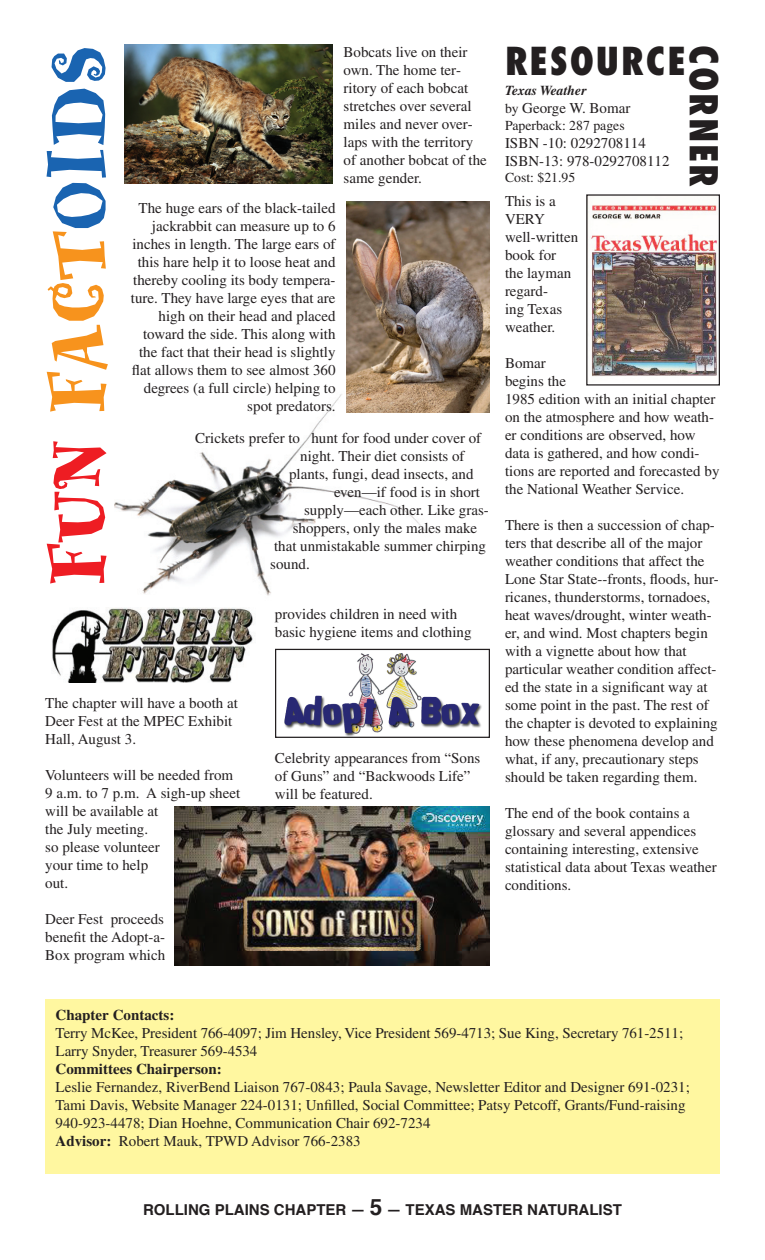
<style>
.page{position:relative;width:765px;height:1260px;background:#fff}
.page>*{position:absolute;margin:0;border:0;box-sizing:border-box;transform-origin:0 0}
.t1{font:800 90px "Whimsy ICG";color:#f7931d}
.t2{font:800 condensed 37.5px "Futura";letter-spacing:.05em;color:#231f20}
.t3{font:15px/18px "Times";color:#231f20}
.t4{font:700 15px "Helvetica";color:#231f20}
.t5{font:700 15px "Times";color:#231f20}
.t6{font:13.75px "Times";color:#231f20}
.t7{font:italic 700 13.75px "Times";color:#231f20}
.s1{color:#ee1d23}
.s2{color:#1a64b1}
.s3{font-size:13.75px}
.s4{font-weight:700}
.s5{font-size:22.5px}
</style>
<div class="page">
<img style="left:114px;top:379px;width:319px;height:217px">
<div style="left:45px;top:999px;width:675px;height:175px;background:#fff7a0"></div>
<img style="left:347px;top:201px;width:143px;height:211px">
<img style="left:124px;top:45px;width:208px;height:139px">
<img style="left:588px;top:196px;width:129px;height:181px">
<div style="left:586px;top:194px;width:134px;height:192px;border:1px solid #231f20"></div>
<img style="left:52px;top:608px;width:201px;height:74px">
<img style="left:174px;top:807px;width:316px;height:158px">
<img style="left:284px;top:654px;width:198px;height:82px">
<div style="left:275px;top:649px;width:215px;height:89px;border:1px solid #231f20"></div>
<h1 class="t1" style="left:35px;top:586px;width:543px;rotate:-90deg"><span class="s1">FUN</span> FACT<span class="s2">OIDS</span></h1>
<p class="t3" style="left:344px;top:43px;width:145px">Bobcats live on their own. The home ter&shy;ritory of each bobcat stretches over several miles and never over&shy;laps with the territory of another bobcat of the same gender.</p>
<p class="t3" style="left:131px;top:199px;width:206px;text-align:right">The huge ears of the black-tailed jackrabbit can measure up to 6 inches in length. The large ears of this hare help it to loose heat and thereby cooling its body tempera&shy;ture. They have large eyes that are high on their head and placed toward the side. This along with the fact that their head is slightly flat allows them to see almost 360 degrees (a full circle) helping to spot predators.</p>
<p class="t3" style="left:195px;top:428px;width:287px">Crickets prefer to hunt for food under cover of</p>
<p class="t3" style="left:300px;top:446px;width:166px">night. Their diet consists of</p>
<p class="t3" style="left:289px;top:464px;width:186px">plants, fungi, dead insects, and</p>
<p class="t3" style="left:334px;top:482px;width:148px">even—if food is in short</p>
<p class="t3" style="left:304px;top:500px;width:186px">supply—each other. Like gras-</p>
<p class="t3" style="left:293px;top:518px;width:186px">shoppers, only the males make</p>
<p class="t3" style="left:274px;top:536px;width:214px">that unmistakable summer chirping</p>
<p class="t3" style="left:270px;top:554px;width:41px">sound.</p>
<p class="t3" style="left:275px;top:605px;width:198px">provides children in need with basic hygiene items and clothing</p>
<p class="t3" style="left:45px;top:694px;width:194px">The chapter will have a booth at<br>Deer Fest at the MPEC Exhibit<br>Hall, August 3.</p>
<p class="t3" style="left:45px;top:766px;width:197px">Volunteers will be needed from<br>9 a.m. to 7 p.m. A sigh-up sheet will be available at<br>the July meeting.<br>so please volunteer<br>your time to help<br>out.</p>
<p class="t3" style="left:45px;top:910px;width:121px;text-align:justify">Deer Fest proceeds benefit the Adopt-a-Box program which</p>
<p class="t3" style="left:275px;top:749px;width:207px">Celebrity appearances from “Sons of Guns” and “Backwoods Life” will be featured.</p>
<h2 class="t2" style="left:505px;top:37px;width:183px">RESOURCE</h2>
<h2 class="t2" style="left:728px;top:45px;width:143px;rotate:90deg">CORNER</h2>
<p class="t7" style="left:505px;top:83px;width:83px">Texas Weather</p>
<p class="t3" style="left:505px;top:99px;width:127px"><span class="s3">by</span> George W. Bomar</p>
<p class="t6" style="left:505px;top:118px;width:121px">Paperback: 287 pages</p>
<p class="t3" style="left:505px;top:134px;width:166px">ISBN -10: 0292708114<br>ISBN-13: 978-0292708112</p>
<p class="t6" style="left:505px;top:170px;width:72px">Cost: $21.95</p>
<p class="t3" style="left:505px;top:192px;width:75px">This is a<br>VERY well-written book for<br>the layman regard-<br>ing Texas weather.</p>
<p class="t3" style="left:505px;top:354px;width:216px">Bomar<br>begins the<br>1985 edition with an initial chapter on the atmosphere and how weath&shy;er conditions are observed, how data is gathered, and how condi&shy;tions are reported and forecasted by the National Weather Service.</p>
<p class="t3" style="left:505px;top:516px;width:215px">There is then a succession of chap&shy;ters that describe all of the major weather conditions that affect the Lone Star State--fronts, floods, hur&shy;ricanes, thunderstorms, tornadoes, heat waves/drought, winter weath&shy;er, and wind. Most chapters begin with a vignette about how that particular weather condition affect&shy;ed the state in a significant way at some point in the past. The rest of the chapter is devoted to explaining how these phenomena develop and what, if any, precautionary steps should be taken regarding them.</p>
<p class="t3" style="left:505px;top:804px;width:213px">The end of the book contains a glossary and several appendices containing interesting, extensive statistical data about Texas weather conditions.</p>
<p class="t5" style="left:56px;top:1006px;width:120px">Chapter Contacts:</p>
<p class="t3" style="left:56px;top:1024px;width:629px">Terry McKee, President 766-4097; Jim Hensley, Vice President 569-4713; Sue King, Secretary 761-2511;<br>Larry Snyder, Treasurer 569-4534</p>
<p class="t5" style="left:56px;top:1060px;width:168px">Committees Chairperson:</p>
<p class="t3" style="left:56px;top:1078px;width:636px">Leslie Fernandez, RiverBend Liaison 767-0843; Paula Savage, Newsletter Editor and Designer 691-0231; Tami Davis, Website Manager 224-0131; Unfilled, Social Committee; Patsy Petcoff, Grants/Fund-raising 940-923-4478; Dian Hoehne, Communication Chair 692-7234<br><span class="s4">Advisor:</span> Robert Mauk, TPWD Advisor 766-2383</p>
<p class="t4" style="left:143px;top:1197px;width:480px">ROLLING PLAINS CHAPTER — <span class="s5">5</span> — TEXAS MASTER NATURALIST</p>
</div>
